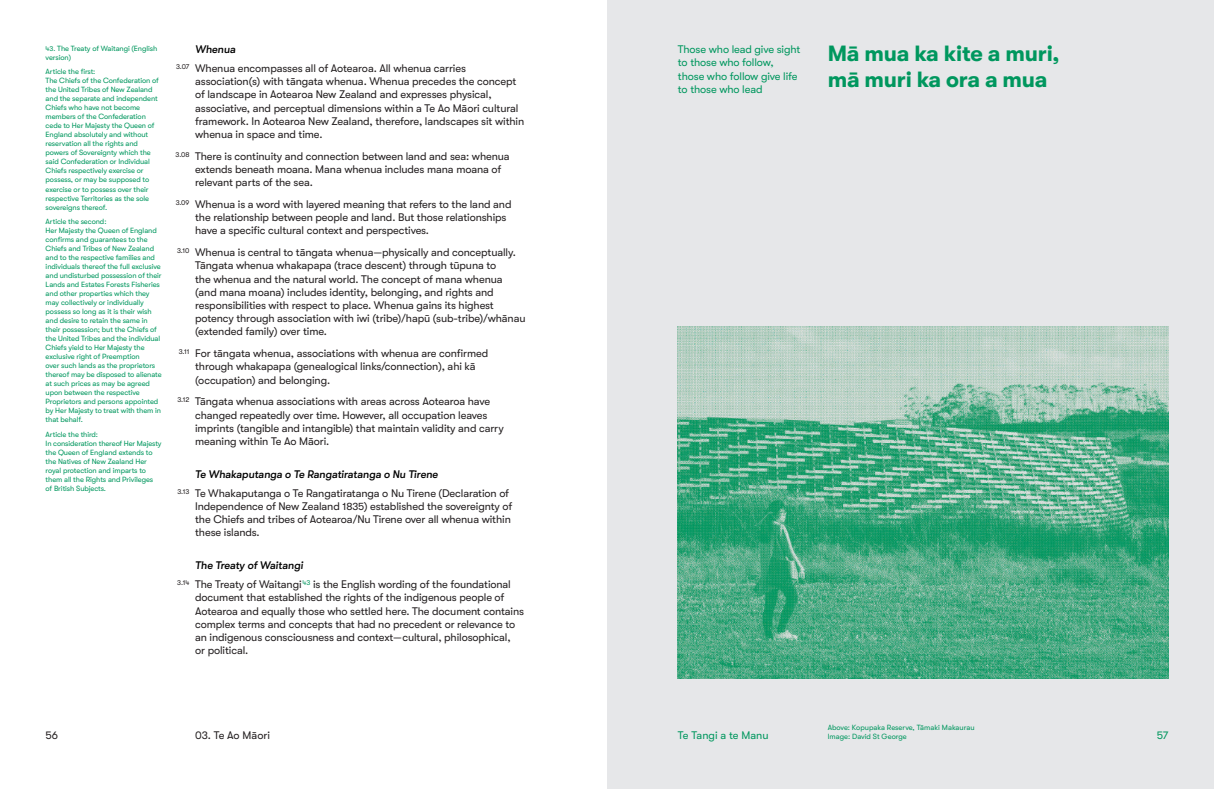
<style>
.page{position:relative;width:1214px;height:789px;background:#fff}
.page>*{position:absolute;margin:0;border:0;box-sizing:border-box;transform-origin:0 0}
.t1{font:700 22px/26px "GT Walsheim Pro";letter-spacing:-.01em;color:#00975e}
.t2{font:11px/13.2px "GT Walsheim Pro";letter-spacing:-.01em;color:#231f20}
.t3{font:11px/13.2px "GT Walsheim Pro";letter-spacing:-.01em;color:#00975e}
.t4{font:7.5px/9px "GT Walsheim Pro";letter-spacing:-.01em;color:#00975e}
.s1{font-size:7px}
.s2{font-weight:500;font-style:italic;color:#000}
.s3{font-size:10.5px}
</style>
<div class="page">
<div style="left:607px;top:0;width:606px;height:788px;background:#e6e7e9"></div>
<img style="left:677px;top:326px;width:491px;height:351px">
<p class="t4" style="left:46px;top:44px;width:113px"><span class="s1">43.</span> The Treaty of Waitangi (English version)</p>
<p class="t4" style="left:46px;top:67px;width:115px">Article the first:<br>The Chiefs of the Confederation of the United Tribes of New Zealand and the separate and independent<br>Chiefs who have not become members of the Confederation cede to Her Majesty the Queen of<br>England absolutely and without reservation all the rights and powers of Sovereignty which the said Confederation or Individual<br>Chiefs respectively exercise or possess, or may be supposed to exercise or to possess over their respective Territories as the sole sovereigns thereof.</p>
<p class="t4" style="left:46px;top:217px;width:117px">Article the second:<br>Her Majesty the Queen of England confirms and guarantees to the<br>Chiefs and Tribes of New Zealand and to the respective families and individuals thereof the full exclusive and undisturbed possession of their<br>Lands and Estates Forests Fisheries and other properties which they may collectively or individually possess so long as it is their wish and desire to retain the same in their possession; but the Chiefs of the United Tribes and the individual<br>Chiefs yield to Her Majesty the exclusive right of Preemption<br>over such lands as the proprietors thereof may be disposed to alienate at such prices as may be agreed upon between the respective<br>Proprietors and persons appointed by Her Majesty to treat with them in that behalf.</p>
<p class="t4" style="left:46px;top:430px;width:117px">Article the third:<br>In consideration thereof Her Majesty the Queen of England extends to the Natives of New Zealand Her royal protection and imparts to them all the Rights and Privileges of British Subjects.</p>
<p class="t2" style="left:176px;top:40px;width:291px;line-height:18.9px;text-indent:19px"><span class="s2">Whenua<br></span><sup>3.07</sup> Whenua encompasses all of Aotearoa. All whenua carries</p>
<p class="t2" style="left:195px;top:75px;width:330px">association(s) with tāngata whenua. Whenua precedes the concept of landscape in Aotearoa New Zealand and expresses physical, associative, and perceptual dimensions within a Te Ao Māori cultural framework. In Aotearoa New Zealand, therefore, landscapes sit within whenua in space and time.</p>
<p class="t2" style="left:195px;top:149px;width:316px;text-indent:-20px"><sup>3.08</sup> There is continuity and connection between land and sea: whenua extends beneath moana. Mana whenua includes mana moana of relevant parts of the sea.</p>
<p class="t2" style="left:195px;top:197px;width:318px;text-indent:-19px"><sup>3.09</sup> Whenua is a word with layered meaning that refers to the land and the relationship between people and land. But those relationships have a specific cultural context and perspectives.</p>
<p class="t2" style="left:195px;top:246px;width:332px;text-indent:-18px"><sup>3.10</sup> Whenua is central to tāngata whenua—physically and conceptually.<br>Tāngata whenua whakapapa (trace descent) through tūpuna to<br>the whenua and the natural world. The concept of mana whenua (and mana moana) includes identity, belonging, and rights and responsibilities with respect to place. Whenua gains its highest potency through association with iwi (tribe)/hapū (sub-tribe)/whānau (extended family) over time.</p>
<p class="t2" style="left:195px;top:346px;width:294px;text-indent:-16px"><sup>3.11</sup> For tāngata whenua, associations with whenua are confirmed through whakapapa (genealogical links/connection), ahi kā (occupation) and belonging.</p>
<p class="t2" style="left:195px;top:395px;width:310px;text-indent:-18px"><sup>3.12</sup> Tāngata whenua associations with areas across Aotearoa have changed repeatedly over time. However, all occupation leaves imprints (tangible and intangible) that maintain validity and carry meaning within Te Ao Māori.</p>
<p class="t2" style="left:177px;top:464px;width:333px;line-height:18.9px;text-indent:18px"><span class="s2">Te Whakaputanga o Te Rangatiratanga o Nu Tirene<br></span><sup>3.13</sup> Te Whakaputanga o Te Rangatiratanga o Nu Tirene (Declaration of</p>
<p class="t2" style="left:195px;top:499px;width:318px;text-align:justify">Independence of New Zealand <span class="s3">1835</span>) established the sovereignty of the Chiefs and tribes of Aotearoa/Nu Tirene over all whenua within these islands.</p>
<p class="t2" style="left:177px;top:555px;width:335px;line-height:18.9px;text-indent:18px"><span class="s2">The Treaty of Waitangi<br></span><sup>3.14</sup> The Treaty of Waitangi<sup>43</sup> is the English wording of the foundational</p>
<p class="t2" style="left:195px;top:590px;width:330px">document that established the rights of the indigenous people of Aotearoa and equally those who settled here. The document contains complex terms and concepts that had no precedent or relevance to an indigenous consciousness and context—cultural, philosophical,<br>or political.</p>
<p class="t3" style="left:677px;top:43px;width:124px">Those who lead give sight to those who follow, those who follow give life to those who lead</p>
<h1 class="t1" style="left:827px;top:40px;width:233px">Mā mua ka kite a muri, mā muri ka ora a mua</h1>
<p class="t4" style="left:827px;top:722px;width:148px">Above: Kopupaka Reserve, Tāmaki Makaurau<br>Image: David St George</p>
<p class="t2" style="left:45px;top:727px;width:14px">56</p>
<p class="t2" style="left:195px;top:727px;width:76px">03. Te Ao Māori</p>
<p class="t3" style="left:677px;top:727px;width:92px">Te Tangi a te Manu</p>
<p class="t3" style="left:1156px;top:727px;width:13px">57</p>
</div>
